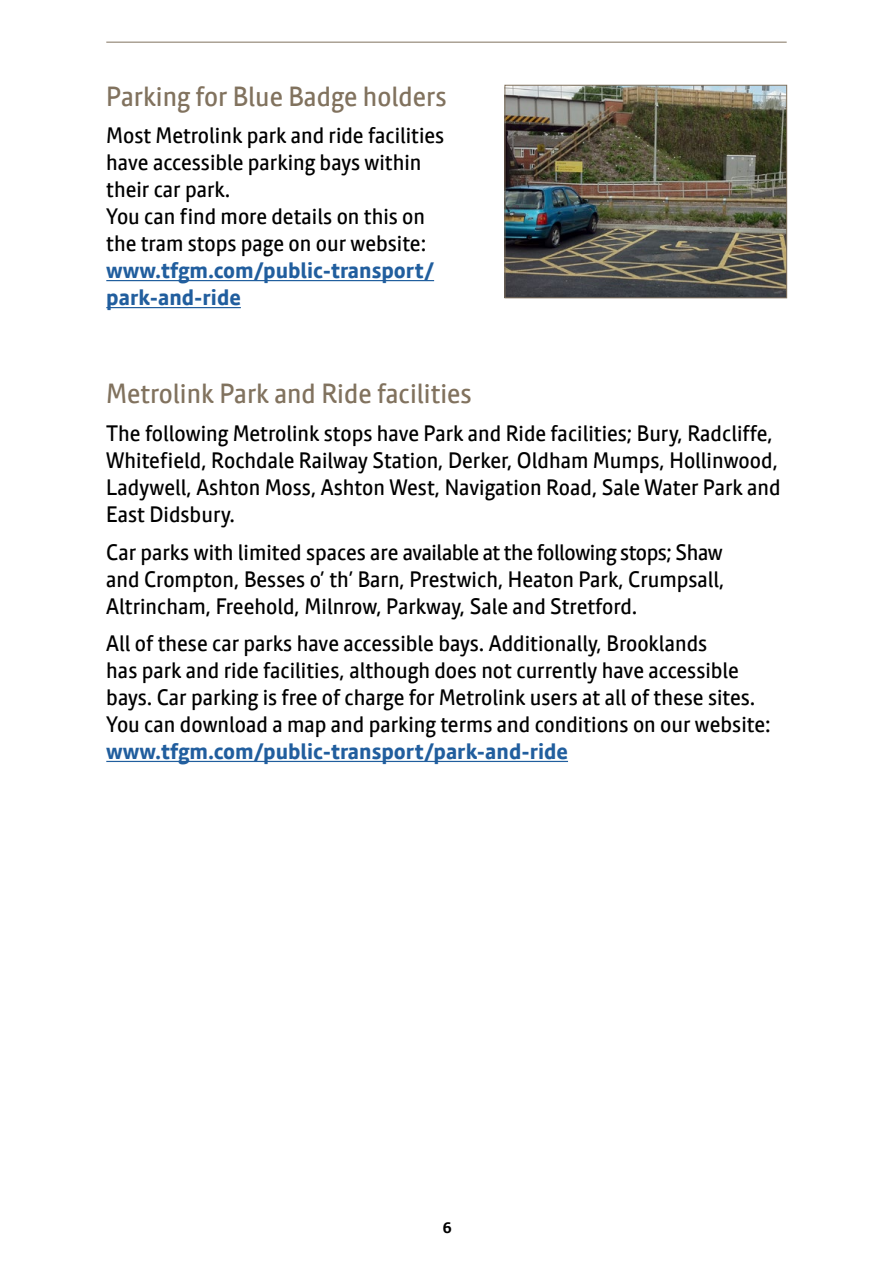
<style>
.page{position:relative;width:893px;height:1263px;background:#fff}
.page>*{position:absolute;margin:0;border:0;box-sizing:border-box;transform-origin:0 0}
.t1{font:27px "Calmetta";color:#81725e}
.t2{font:21.75px/27px "Calmetta";color:#000}
.t3{font:700 21.75px/27px "Calmetta";color:#215e9e}
.t4{font:700 15px "Calmetta";color:#000}
</style>
<div class="page">
<hr style="left:106px;top:42px;width:681px;height:1px;background:#81725e">
<hr style="left:106px;top:280px;width:328px;height:1px;background:#215e9e">
<hr style="left:106px;top:307px;width:135px;height:1px;background:#215e9e">
<hr style="left:106px;top:761px;width:462px;height:1px;background:#215e9e">
<img style="left:507px;top:87px;width:278px;height:209px">
<div style="left:505px;top:85px;width:282px;height:213px;border:1px solid #81725e"></div>
<p class="t1" style="left:106px;top:80px;width:342px">Parking for Blue Badge holders</p>
<p class="t2" style="left:106px;top:122px;width:340px">Most Metrolink park and ride facilities have accessible parking bays within their car park.<br>You can find more details on this on the tram stops page on our website:</p>
<p class="t3" style="left:106px;top:257px;width:329px">www.tfgm.com/public-transport/ park-and-ride</p>
<p class="t1" style="left:106px;top:378px;width:367px">Metrolink Park and Ride facilities</p>
<p class="t2" style="left:106px;top:420px;width:676px">The following Metrolink stops have Park and Ride facilities; Bury, Radcliffe, Whitefield, Rochdale Railway Station, Derker, Oldham Mumps, Hollinwood, Ladywell, Ashton Moss, Ashton West, Navigation Road, Sale Water Park and East Didsbury.</p>
<p class="t2" style="left:106px;top:538px;width:620px;text-align:justify">Car parks with limited spaces are available at the following stops; Shaw and Crompton, Besses o’ th’ Barn, Prestwich, Heaton Park, Crumpsall, Altrincham, Freehold, Milnrow, Parkway, Sale and Stretford.</p>
<p class="t2" style="left:106px;top:630px;width:666px">All of these car parks have accessible bays. Additionally, Brooklands<br>has park and ride facilities, although does not currently have accessible bays. Car parking is free of charge for Metrolink users at all of these sites.<br>You can download a map and parking terms and conditions on our website:</p>
<p class="t3" style="left:106px;top:738px;width:463px">www.tfgm.com/public-transport/park-and-ride</p>
<p class="t4" style="left:443px;top:1218px;width:10px">6</p>
</div>
